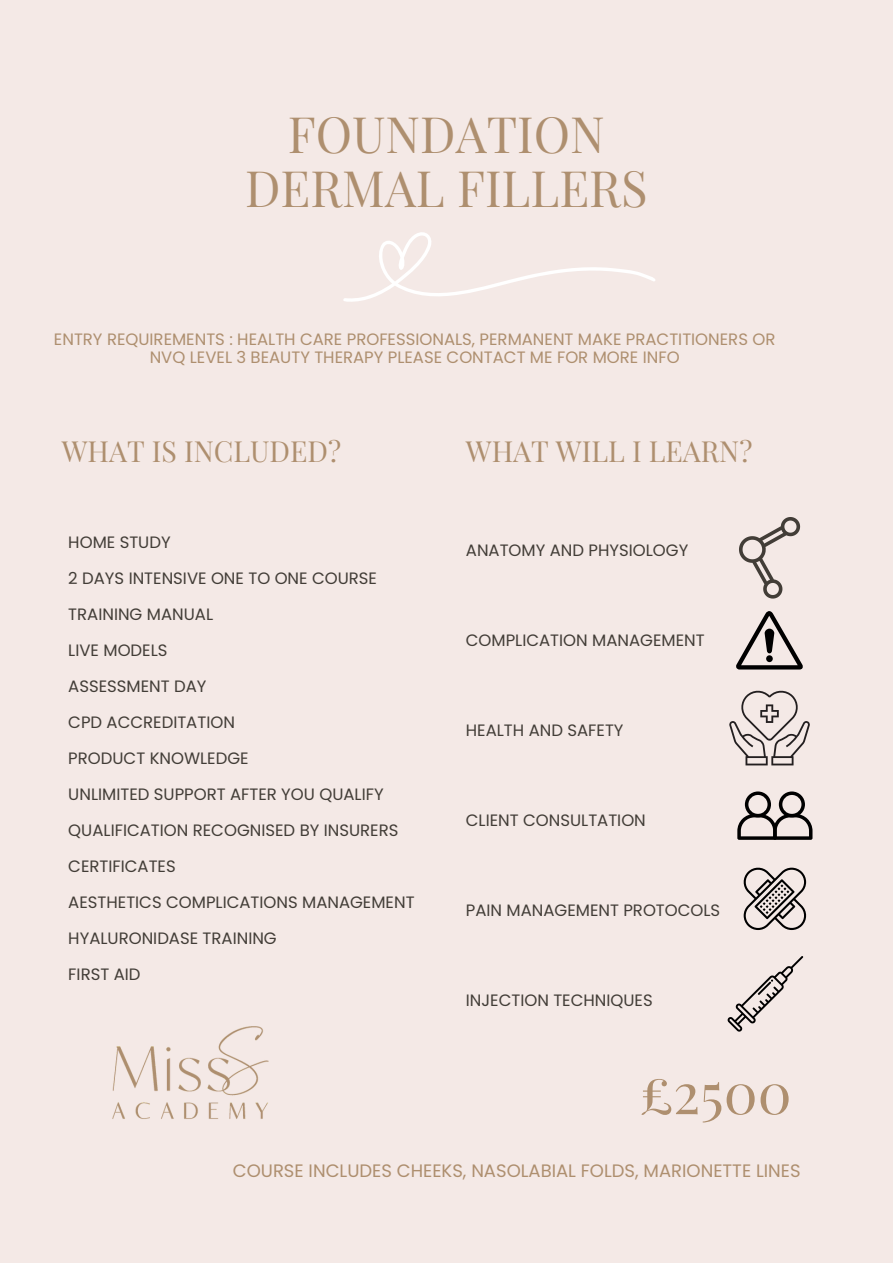
<style>
.page{position:relative;width:893px;height:1264px;background:#fff}
.page>*{position:absolute;margin:0;border:0;box-sizing:border-box;transform-origin:0 0}
.t1{font:56.55px "Playfair Display SC";color:#ae8f6f}
.t2{font:49.05px/54px "Playfair Display SC";color:#ae8f6f;text-align:center}
.t3{font:28.5px "Playfair Display";color:#ae8f6f}
.t4{font:18px "Poppins";color:#ae8f6f}
.t5{font:16.5px/36px "Poppins";color:#423d37}
.t6{font:16.5px/18px "Poppins";color:#ae8f6f;text-align:center}
</style>
<div class="page">
<div style="left:0;top:0;width:892px;height:1262px;background:#f4e9e6"></div>
<svg style="left:739px;top:517px;width:62px;height:82px"></svg>
<svg style="left:737px;top:791px;width:75px;height:48px"></svg>
<img style="left:112px;top:1026px;width:157px;height:93px">
<svg style="left:343px;top:232px;width:312px;height:70px"></svg>
<svg style="left:729px;top:690px;width:81px;height:75px"></svg>
<svg style="left:736px;top:611px;width:67px;height:58px"></svg>
<svg style="left:743px;top:867px;width:64px;height:63px"></svg>
<svg style="left:727px;top:956px;width:76px;height:75px"></svg>
<h2 class="t2" style="left:245px;top:106px;width:404px">FOUNDATION<br>DERMAL FILLERS</h2>
<p class="t6" style="left:54px;top:330px;width:722px">ENTRY REQUIREMENTS : HEALTH CARE PROFESSIONALS, PERMANENT MAKE PRACTITIONERS OR<br>NVQ LEVEL 3 BEAUTY THERAPY PLEASE CONTACT ME FOR MORE INFO</p>
<h3 class="t3" style="left:62px;top:431px;width:281px">WHAT IS INCLUDED?</h3>
<h3 class="t3" style="left:466px;top:431px;width:288px">WHAT WILL I LEARN?</h3>
<p class="t5" style="left:68px;top:524px;width:348px">HOME STUDY<br>2 DAYS INTENSIVE ONE TO ONE COURSE<br>TRAINING MANUAL<br>LIVE MODELS<br>ASSESSMENT DAY<br>CPD ACCREDITATION<br>PRODUCT KNOWLEDGE<br>UNLIMITED SUPPORT AFTER YOU QUALIFY<br>QUALIFICATION RECOGNISED BY INSURERS<br>CERTIFICATES<br>AESTHETICS COMPLICATIONS MANAGEMENT<br>HYALURONIDASE TRAINING<br>FIRST AID</p>
<p class="t5" style="left:466px;top:532px;width:224px">ANATOMY AND PHYSIOLOGY</p>
<p class="t5" style="left:466px;top:622px;width:240px">COMPLICATION MANAGEMENT</p>
<p class="t5" style="left:466px;top:712px;width:159px">HEALTH AND SAFETY</p>
<p class="t5" style="left:466px;top:802px;width:181px">CLIENT CONSULTATION</p>
<p class="t5" style="left:466px;top:892px;width:256px">PAIN MANAGEMENT PROTOCOLS</p>
<p class="t5" style="left:466px;top:982px;width:188px">INJECTION TECHNIQUES</p>
<h1 class="t1" style="left:639px;top:1052px;width:153px">£2500</h1>
<p class="t4" style="left:233px;top:1158px;width:569px">COURSE INCLUDES CHEEKS, NASOLABIAL FOLDS, MARIONETTE LINES</p>
</div>
